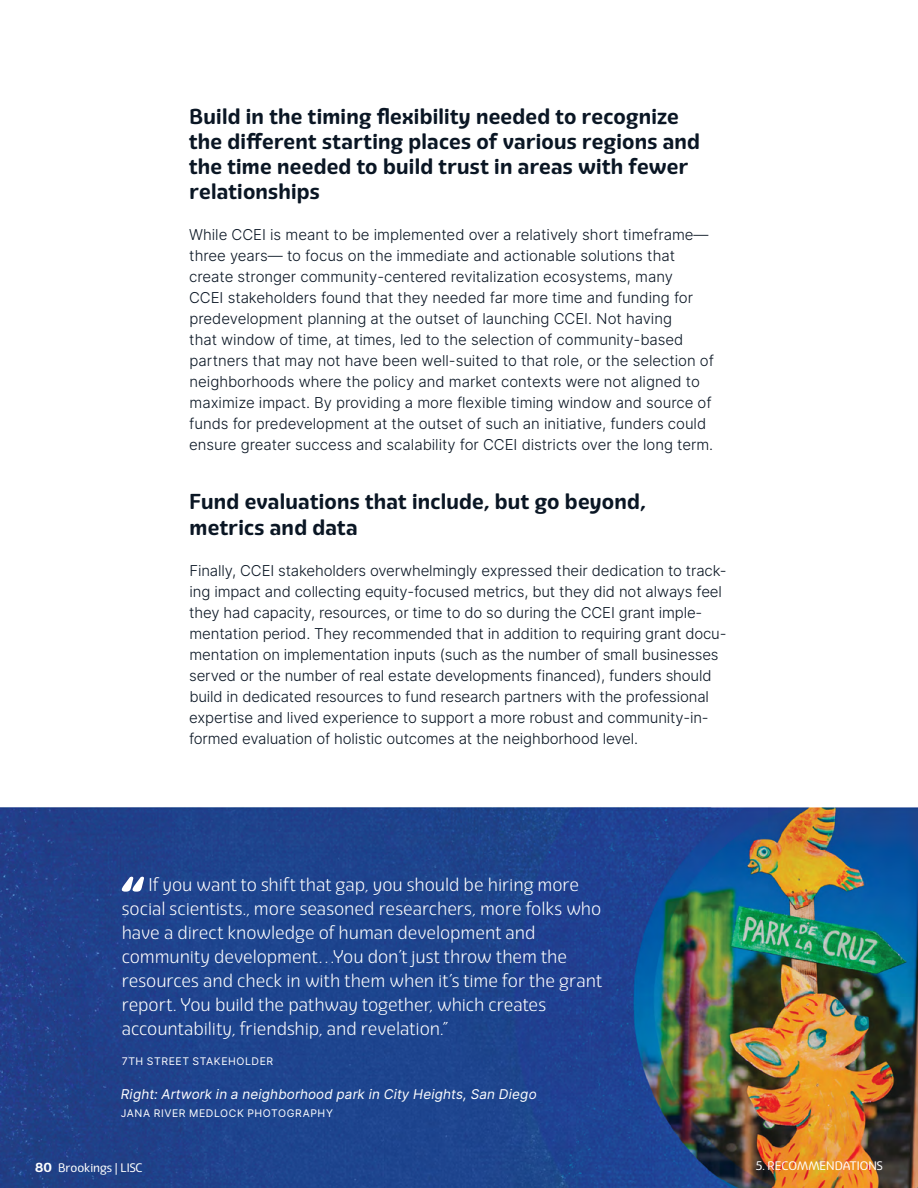
<style>
.page{position:relative;width:918px;height:1188px;background:#fff}
.page>*{position:absolute;margin:0;border:0;box-sizing:border-box;transform-origin:0 0}
.t1{font:700 21px/25.2px "Eigerdals";letter-spacing:.01em;color:#0a1624}
.t2{font:300 18px/24px "Eigerdals";letter-spacing:-.005em;color:#fff}
.t3{font:300 15px/21px "Inter";letter-spacing:-.01em;color:#0a1624}
.t4{font:italic 13.5px "Inter";letter-spacing:.01em;color:#fff}
.t5{font:12px "Eigerdals";color:#fff}
.t6{font:10.5px "Inter";letter-spacing:.06em;color:#fff}
.s1{font-weight:700;font-size:12.75px}
</style>
<div class="page">
<img style="left:0;top:807px;width:918px;height:381px">
<svg style="left:122px;top:876px;width:22px;height:16px"></svg>
<h1 class="t1" style="left:189px;top:103px;width:512px">Build in the timing flexibility needed to recognize the different starting places of various regions and the time needed to build trust in areas with fewer relationships</h1>
<p class="t3" style="left:189px;top:224px;width:527px">While CCEI is meant to be implemented over a relatively short timeframe— three years— to focus on the immediate and actionable solutions that create stronger community-centered revitalization ecosystems, many<br>CCEI stakeholders found that they needed far more time and funding for predevelopment planning at the outset of launching CCEI. Not having<br>that window of time, at times, led to the selection of community-based partners that may not have been well-suited to that role, or the selection of neighborhoods where the policy and market contexts were not aligned to maximize impact. By providing a more flexible timing window and source of funds for predevelopment at the outset of such an initiative, funders could ensure greater success and scalability for CCEI districts over the long term.</p>
<h1 class="t1" style="left:190px;top:489px;width:458px">Fund evaluations that include, but go beyond, metrics and data</h1>
<p class="t3" style="left:189px;top:560px;width:539px">Finally, CCEI stakeholders overwhelmingly expressed their dedication to track&shy;ing impact and collecting equity-focused metrics, but they did not always feel they had capacity, resources, or time to do so during the CCEI grant imple&shy;mentation period. They recommended that in addition to requiring grant docu&shy;mentation on implementation inputs (such as the number of small businesses served or the number of real estate developments financed), funders should build in dedicated resources to fund research partners with the professional expertise and lived experience to support a more robust and community-in&shy;formed evaluation of holistic outcomes at the neighborhood level.</p>
<p class="t2" style="left:122px;top:872px;width:482px;text-indent:27px">If you want to shift that gap, you should be hiring more social scientists., more seasoned researchers, more folks who have a direct knowledge of human development and community development…You don’t just throw them the resources and check in with them when it’s time for the grant report. You build the pathway together, which creates accountability, friendship, and revelation.”</p>
<p class="t6" style="left:122px;top:1053px;width:153px">7TH STREET STAKEHOLDER</p>
<p class="t4" style="left:121px;top:1084px;width:418px">Right: Artwork in a neighborhood park in City Heights, San Diego</p>
<p class="t6" style="left:121px;top:1106px;width:214px">JANA RIVER MEDLOCK PHOTOGRAPHY</p>
<p class="t5" style="left:35px;top:1160px;width:109px"><span class="s1">80</span> Brookings | LISC</p>
<p class="t5" style="left:756px;top:1158px;width:129px">5. RECOMMENDATIONS</p>
</div>
